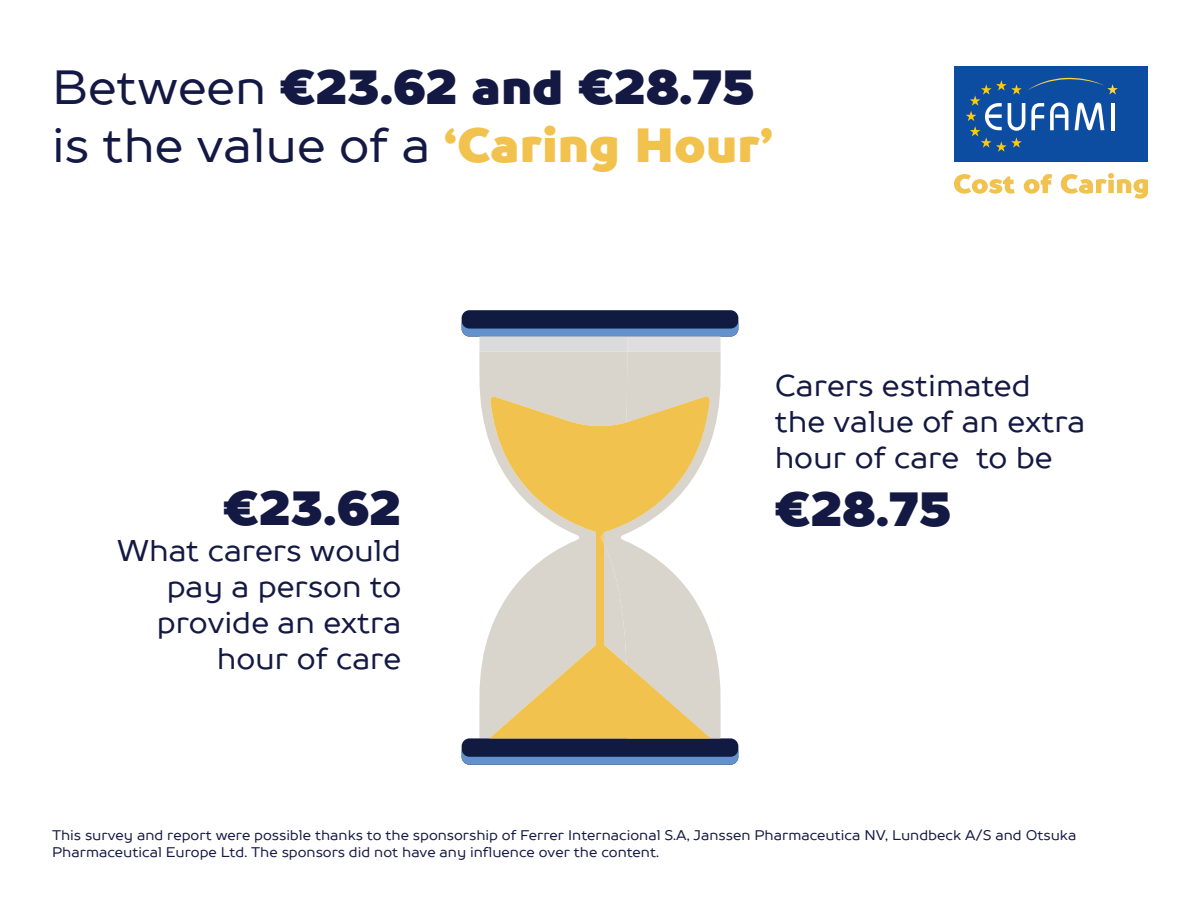
<style>
.page{position:relative;width:1200px;height:900px;background:#fff}
.page>*{position:absolute;margin:0;border:0;box-sizing:border-box;transform-origin:0 0}
.t1{font:48px/57.6px "TT Prosto Sans";color:#131943}
.t2{font:900 48px "TT Prosto Sans";color:#131943}
.t3{font:30px/36px "TT Prosto Sans";color:#131943}
.t4{font:14px/16.8px "TT Prosto Sans";color:#131943}
.s1{font-weight:900}
.s2{font-weight:900;color:#f2c24e}
</style>
<div class="page">
<div style="left:954px;top:67px;width:194px;height:95px;background:#0d4da1"></div>
<svg style="left:966px;top:78px;width:152px;height:74px"></svg>
<svg style="left:954px;top:174px;width:61px;height:20px"></svg>
<svg style="left:1024px;top:174px;width:28px;height:20px"></svg>
<svg style="left:1061px;top:173px;width:87px;height:26px"></svg>
<svg style="left:479px;top:352px;width:125px;height:386px;fill:#d9d5cc"></svg>
<div style="left:462px;top:310px;width:276px;height:27px;background:#111b41;border-radius:8px"></div>
<div style="left:462px;top:738px;width:276px;height:27px;background:#111b41;border-radius:8px"></div>
<svg style="left:462px;top:751px;width:276px;height:14px"></svg>
<div style="left:596px;top:524px;width:8px;height:130px;background:#f2c24e"></div>
<svg style="left:604px;top:352px;width:117px;height:386px;fill:#d9d5cc"></svg>
<svg style="left:489px;top:641px;width:222px;height:97px;background:#e5cb8d"></svg>
<svg style="left:490px;top:396px;width:220px;height:148px"></svg>
<svg style="left:462px;top:323px;width:276px;height:29px"></svg>
<h1 class="t1" style="left:52px;top:58px;width:723px">Between <span class="s1">€23.62 and €28.75 </span>is the value of a <span class="s2">‘Caring Hour’</span></h1>
<h2 class="t3" style="left:775px;top:367px;width:312px">Carers estimated the value of an extra hour of care to be</h2>
<h1 class="t2" style="left:223px;top:474px;width:180px">€23.62</h1>
<h1 class="t2" style="left:775px;top:475px;width:178px">€28.75</h1>
<h2 class="t3" style="left:117px;top:532px;width:286px;text-align:right">What carers would pay a person to provide an extra hour of care</h2>
<p class="t4" style="left:52px;top:827px;width:1026px">This survey and report were possible thanks to the sponsorship of Ferrer Internacional S.A, Janssen Pharmaceutica NV, Lundbeck A/S and Otsuka<br>Pharmaceutical Europe Ltd. The sponsors did not have any influence over the content.</p>
</div>
